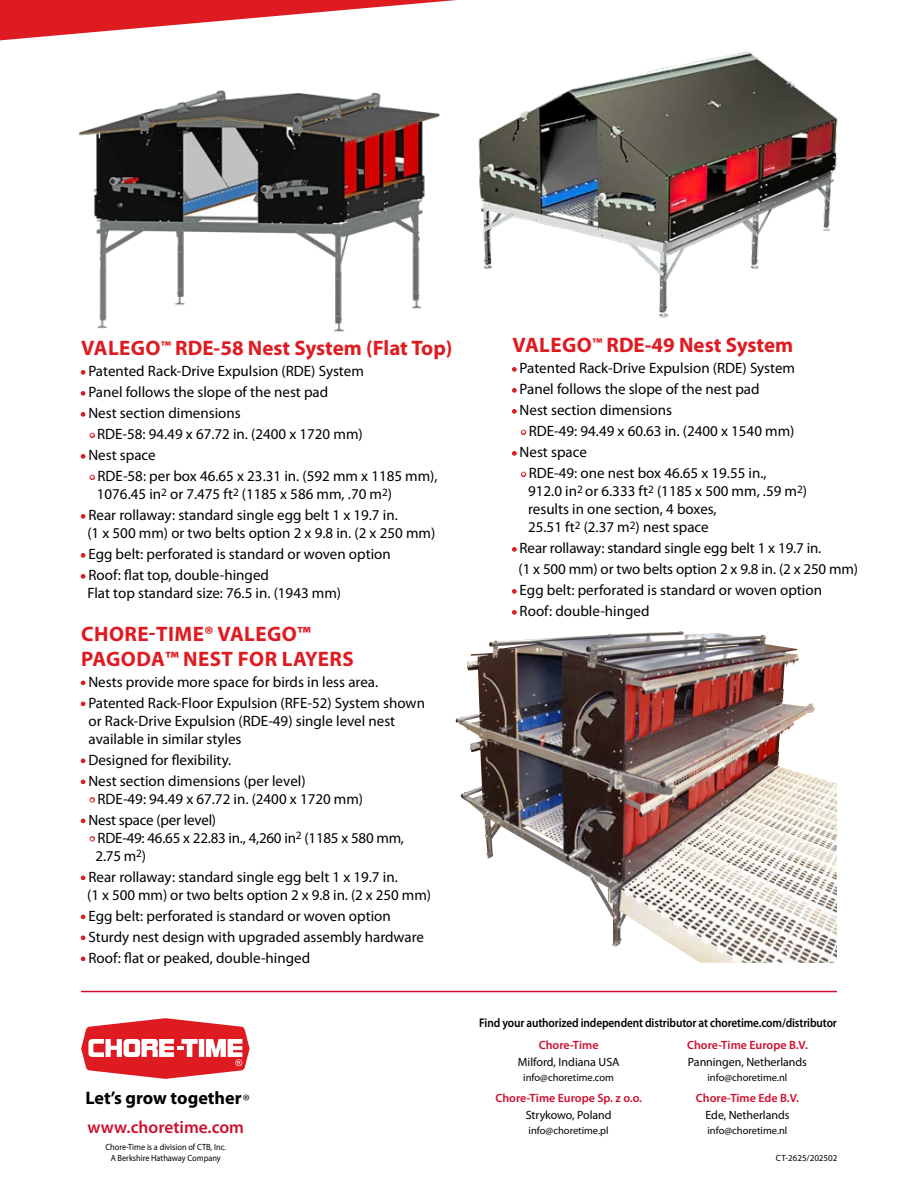
<style>
.page{position:relative;width:918px;height:1188px;background:#fff}
.page>*{position:absolute;margin:0;border:0;box-sizing:border-box;transform-origin:0 0}
.t1{font:700 21px "Myriad Pro";color:#df1b22}
.t2{font:700 21px/25.2px "Myriad Pro";letter-spacing:.02em;color:#df1b22}
.t3{font:700 18.15px "Myriad Pro";color:#000}
.t4{font:600 17.4px "Myriad Pro";color:#ce0e2d}
.t5{font:15px/18px "Myriad Pro";color:#000}
.t6{font:600 12.6px "Myriad Pro";letter-spacing:-.01em;color:#000;scale:.9 1}
.t7{font:600 12px "Myriad Pro";color:#ce0e2d}
.t8{font:12px "Myriad Pro";letter-spacing:-.005em;color:#000}
.t9{font:10.5px "Myriad Pro";color:#000}
.t10{font:9px/10.8px "Myriad Pro";color:#000;text-align:center;scale:.92 1}
.t11{font:9px "Myriad Pro";color:#000}
.s1{font-size:15.75px}
.s2{color:#df1b22}
.s3{font-weight:300;font-style:italic}
</style>
<div class="page">
<svg style="left:0;top:0;width:457px;height:40px;background:#e2353b"></svg>
<hr style="left:81px;top:991px;width:756px;height:1px;background:#ce0e2d">
<svg style="left:81px;top:1018px;width:169px;height:61px"></svg>
<img style="left:478px;top:51px;width:360px;height:267px">
<img style="left:63px;top:10px;width:393px;height:322px">
<img style="left:456px;top:631px;width:381px;height:332px">
<h1 class="t1" style="left:81px;top:335px;width:373px">VALEGO<span class="s1">™</span> RDE-58 Nest System (Flat Top)</h1>
<p class="t5" style="left:81px;top:362px;width:284px"><span class="s2">•</span> Patented Rack-Drive Expulsion (RDE) System</p>
<p class="t5" style="left:81px;top:383px;width:249px"><span class="s2">•</span> Panel follows the slope of the nest pad</p>
<p class="t5" style="left:81px;top:404px;width:161px"><span class="s2">•</span> Nest section dimensions</p>
<p class="t5" style="left:90px;top:425px;width:274px"><span class="s2">•</span> RDE-58: 94.49 x 67.72 in. (2400 x 1720 mm)</p>
<p class="t5" style="left:81px;top:446px;width:76px"><span class="s2">•</span> Nest space</p>
<p class="t5" style="left:97px;top:467px;width:342px;text-indent:-7px"><span class="s2">•</span> RDE-58: per box 46.65 x 23.31 in. (592 mm x 1185 mm),<br>1076.45 in<sup>2</sup> or 7.475 ft<sup>2</sup> (1185 x 586 mm, .70 m<sup>2</sup>)</p>
<p class="t5" style="left:87px;top:506px;width:349px;text-indent:-6px"><span class="s2">•</span> Rear rollaway: standard single egg belt 1 x 19.7 in.<br>(1 x 500 mm) or two belts option 2 x 9.8 in. (2 x 250 mm)</p>
<p class="t5" style="left:81px;top:545px;width:311px"><span class="s2">•</span> Egg belt: perforated is standard or woven option</p>
<p class="t5" style="left:87px;top:566px;width:255px;text-indent:-6px"><span class="s2">•</span> Roof: flat top, double-hinged<br>Flat top standard size: 76.5 in. (1943 mm)</p>
<h1 class="t2" style="left:81px;top:620px;width:274px">CHORE-TIME® VALEGO™<br>PAGODA™ NEST FOR LAYERS</h1>
<p class="t5" style="left:81px;top:673px;width:299px"><span class="s2">•</span> Nests provide more space for birds in less area.</p>
<p class="t5" style="left:89px;top:694px;width:338px;text-indent:-8px"><span class="s2">•</span> Patented Rack-Floor Expulsion (RFE-52) System shown or Rack-Drive Expulsion (RDE-49) single level nest available in similar styles</p>
<p class="t5" style="left:81px;top:751px;width:152px"><span class="s2">•</span> Designed for flexibility.</p>
<p class="t5" style="left:81px;top:772px;width:226px"><span class="s2">•</span> Nest section dimensions (per level)</p>
<p class="t5" style="left:90px;top:790px;width:275px"><span class="s2">•</span> RDE-49: 94.49 x 67.72 in. (2400 x 1720 mm)</p>
<p class="t5" style="left:81px;top:811px;width:137px"><span class="s2">•</span> Nest space (per level)</p>
<p class="t5" style="left:96px;top:829px;width:310px;text-indent:-5px"><span class="s2">•</span> RDE-49: 46.65 x 22.83 in., 4,260 in<sup>2</sup> (1185 x 580 mm,<br>2.75 m<sup>2</sup>)</p>
<p class="t5" style="left:87px;top:868px;width:345px;text-indent:-6px"><span class="s2">•</span> Rear rollaway: standard single egg belt 1 x 19.7 in.<br>(1 x 500 mm) or two belts option 2 x 9.8 in. (2 x 250 mm)</p>
<p class="t5" style="left:81px;top:907px;width:311px"><span class="s2">•</span> Egg belt: perforated is standard or woven option</p>
<p class="t5" style="left:81px;top:928px;width:345px"><span class="s2">•</span> Sturdy nest design with upgraded assembly hardware</p>
<p class="t5" style="left:81px;top:949px;width:231px"><span class="s2">•</span> Roof: flat or peaked, double-hinged</p>
<p class="t3" style="left:85px;top:1086px;width:165px">Let’s grow together<span class="s3">®</span></p>
<p class="t4" style="left:88px;top:1116px;width:158px">www.choretime.com</p>
<p class="t10" style="left:105px;top:1142px;width:133px">Chore-Time is a division of CTB, Inc.<br>A Berkshire Hathaway Company</p>
<h1 class="t1" style="left:512px;top:332px;width:282px">VALEGO<span class="s1">™</span> RDE-49 Nest System</h1>
<p class="t5" style="left:512px;top:359px;width:284px"><span class="s2">•</span> Patented Rack-Drive Expulsion (RDE) System</p>
<p class="t5" style="left:512px;top:380px;width:249px"><span class="s2">•</span> Panel follows the slope of the nest pad</p>
<p class="t5" style="left:512px;top:401px;width:161px"><span class="s2">•</span> Nest section dimensions</p>
<p class="t5" style="left:521px;top:422px;width:275px"><span class="s2">•</span> RDE-49: 94.49 x 60.63 in. (2400 x 1540 mm)</p>
<p class="t5" style="left:512px;top:443px;width:76px"><span class="s2">•</span> Nest space</p>
<p class="t5" style="left:528px;top:464px;width:281px;text-indent:-7px"><span class="s2">•</span> RDE-49: one nest box 46.65 x 19.55 in.,<br>912.0 in<sup>2</sup> or 6.333 ft<sup>2</sup> (1185 x 500 mm, .59 m<sup>2</sup>) results in one section, 4 boxes,<br>25.51 ft<sup>2</sup> (2.37 m<sup>2</sup>) nest space</p>
<p class="t5" style="left:519px;top:538px;width:341px;line-height:21px;text-indent:-6px"><span class="s2">•</span> Rear rollaway: standard single egg belt 1 x 19.7 in.<br>(1 x 500 mm) or two belts option 2 x 9.8 in. (2 x 250 mm)</p>
<p class="t5" style="left:512px;top:581px;width:311px"><span class="s2">•</span> Egg belt: perforated is standard or woven option</p>
<p class="t5" style="left:512px;top:602px;width:139px"><span class="s2">•</span> Roof: double-hinged</p>
<p class="t6" style="left:479px;top:1014px;width:399px">Find your authorized independent distributor at choretime.com/distributor</p>
<p class="t7" style="left:539px;top:1037px;width:61px">Chore-Time</p>
<p class="t8" style="left:518px;top:1054px;width:103px">Milford, Indiana USA</p>
<p class="t9" style="left:523px;top:1071px;width:92px">info@choretime.com</p>
<p class="t7" style="left:495px;top:1091px;width:148px">Chore-Time Europe Sp. z o.o.</p>
<p class="t8" style="left:526px;top:1108px;width:87px">Strykowo, Poland</p>
<p class="t9" style="left:529px;top:1124px;width:82px">info@choretime.pl</p>
<p class="t7" style="left:687px;top:1037px;width:122px">Chore-Time Europe B.V.</p>
<p class="t8" style="left:688px;top:1054px;width:121px">Panningen, Netherlands</p>
<p class="t9" style="left:708px;top:1071px;width:81px">info@choretime.nl</p>
<p class="t7" style="left:696px;top:1091px;width:105px">Chore-Time Ede B.V.</p>
<p class="t8" style="left:706px;top:1108px;width:85px">Ede, Netherlands</p>
<p class="t9" style="left:708px;top:1124px;width:81px">info@choretime.nl</p>
<p class="t11" style="left:776px;top:1152px;width:63px">CT-2625/202502</p>
</div>
